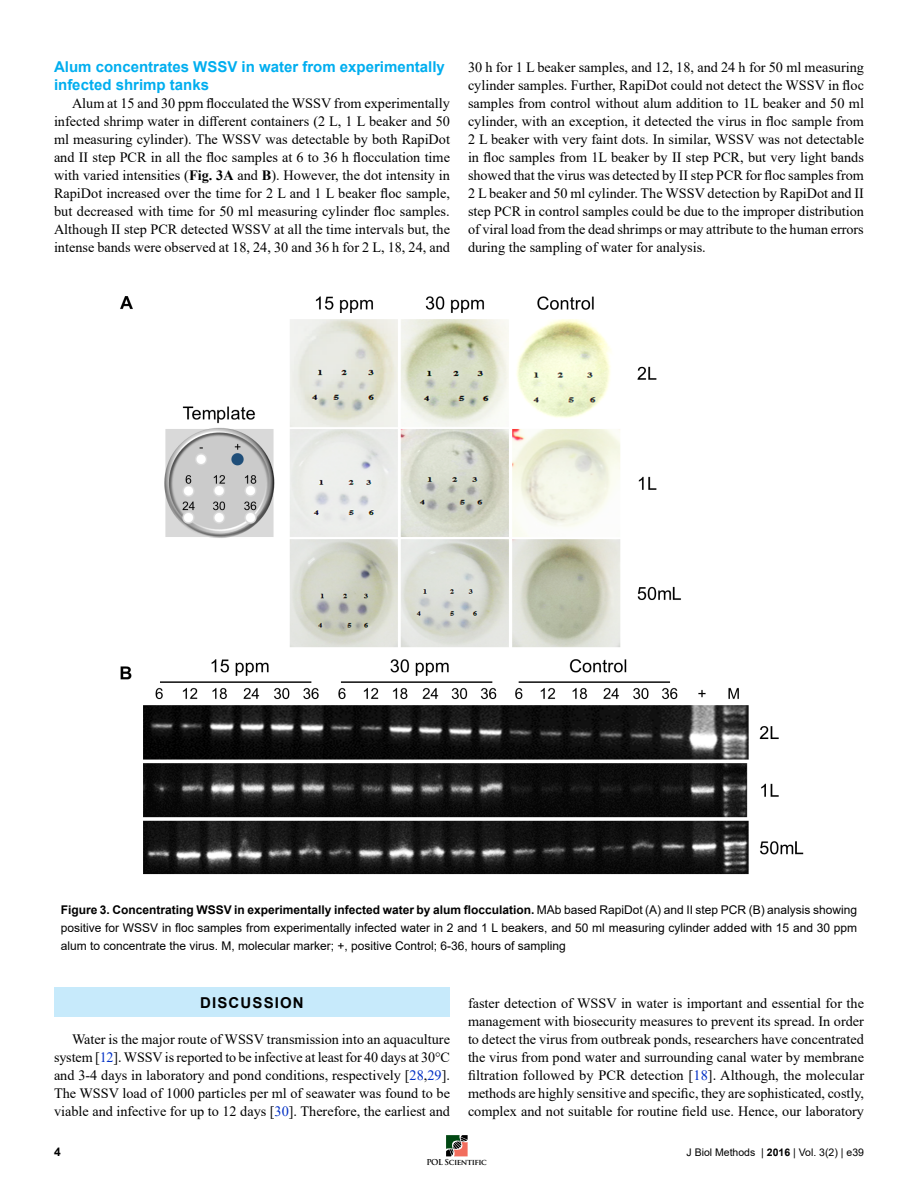
<style>
.page{position:relative;width:918px;height:1188px;background:#fff}
.page>*{position:absolute;margin:0;border:0;box-sizing:border-box;transform-origin:0 0}
.t1{font:700 15px/18px "Arial";color:#00aeef}
.t2{font:700 15px "Arial";letter-spacing:.075em;color:#000}
.t3{font:14.25px/18px "Times New Roman";color:#000;text-align:justify}
.t4{font:12px/18px "Arial";color:#000;text-align:justify}
.t5{font:700 12px "Arial";color:#000}
.t6{font:10.5px "Arial";color:#000}
.t7{font:700 7.95px "Trajan Pro";letter-spacing:-.05em;color:#000}
.s1{font-weight:700}
.s2{color:#002fc4}
</style>
<div class="page">
<svg style="left:446px;top:1135px;width:22px;height:21px"></svg>
<img style="left:120px;top:296px;width:684px;height:579px">
<div style="left:54px;top:987px;width:396px;height:30px;background:#c7eafb"></div>
<p class="t1" style="left:54px;top:58px;width:392px">Alum concentrates WSSV in water from experimentally infected shrimp tanks</p>
<p class="t3" style="left:54px;top:94px;width:398px;text-indent:18px">Alum at 15 and 30 ppm flocculated the WSSV from experimentally infected shrimp water in different containers (2 L, 1 L beaker and 50 ml measuring cylinder). The WSSV was detectable by both RapiDot and II step PCR in all the floc samples at 6 to 36 h flocculation time with varied intensities (<span class="s1">Fig. 3A</span> and <span class="s1">B</span>). However, the dot intensity in RapiDot increased over the time for 2 L and 1 L beaker floc sample, but decreased with time for 50 ml measuring cylinder floc samples.<br>Although II step PCR detected WSSV at all the time intervals but, the intense bands were observed at 18, 24, 30 and 36 h for 2 L, 18, 24, and</p>
<p class="t3" style="left:468px;top:58px;width:398px">30 h for 1 L beaker samples, and 12, 18, and 24 h for 50 ml measuring cylinder samples. Further, RapiDot could not detect the WSSV in floc samples from control without alum addition to 1L beaker and 50 ml cylinder, with an exception, it detected the virus in floc sample from 2 L beaker with very faint dots. In similar, WSSV was not detectable in floc samples from 1L beaker by II step PCR, but very light bands showed that the virus was detected by II step PCR for floc samples from 2 L beaker and 50 ml cylinder. The WSSV detection by RapiDot and II step PCR in control samples could be due to the improper distribution of viral load from the dead shrimps or may attribute to the human errors during the sampling of water for analysis.</p>
<p class="t4" style="left:61px;top:900px;width:798px"><span class="s1">Figure 3. Concentrating WSSV in experimentally infected water by alum flocculation.</span> MAb based RapiDot (A) and II step PCR (B) analysis showing positive for WSSV in floc samples from experimentally infected water in 2 and 1 L beakers, and 50 ml measuring cylinder added with 15 and 30 ppm alum to concentrate the virus. M, molecular marker; +, positive Control; 6-36, hours of sampling</p>
<p class="t2" style="left:200px;top:992px;width:105px">DISCUSSION</p>
<p class="t3" style="left:54px;top:1030px;width:398px;text-indent:18px">Water is the major route of WSSV transmission into an aquaculture system [<span class="s2">12</span>]. WSSV is reported to be infective at least for 40 days at 30°C and 3-4 days in laboratory and pond conditions, respectively [<span class="s2">28</span>,<span class="s2">29</span>].<br>The WSSV load of 1000 particles per ml of seawater was found to be viable and infective for up to 12 days [<span class="s2">30</span>]. Therefore, the earliest and</p>
<p class="t3" style="left:468px;top:994px;width:398px">faster detection of WSSV in water is important and essential for the management with biosecurity measures to prevent its spread. In order to detect the virus from outbreak ponds, researchers have concentrated the virus from pond water and surrounding canal water by membrane filtration followed by PCR detection [<span class="s2">18</span>]. Although, the molecular methods are highly sensitive and specific, they are sophisticated, costly, complex and not suitable for routine field use. Hence, our laboratory</p>
<p class="t5" style="left:54px;top:1143px;width:8px">4</p>
<p class="t6" style="left:687px;top:1145px;width:179px">J Biol Methods | <span class="s1">2016</span> | Vol. 3(2) | e39</p>
<p class="t7" style="left:427px;top:1158px;width:62px">POL Scientific</p>
</div>
